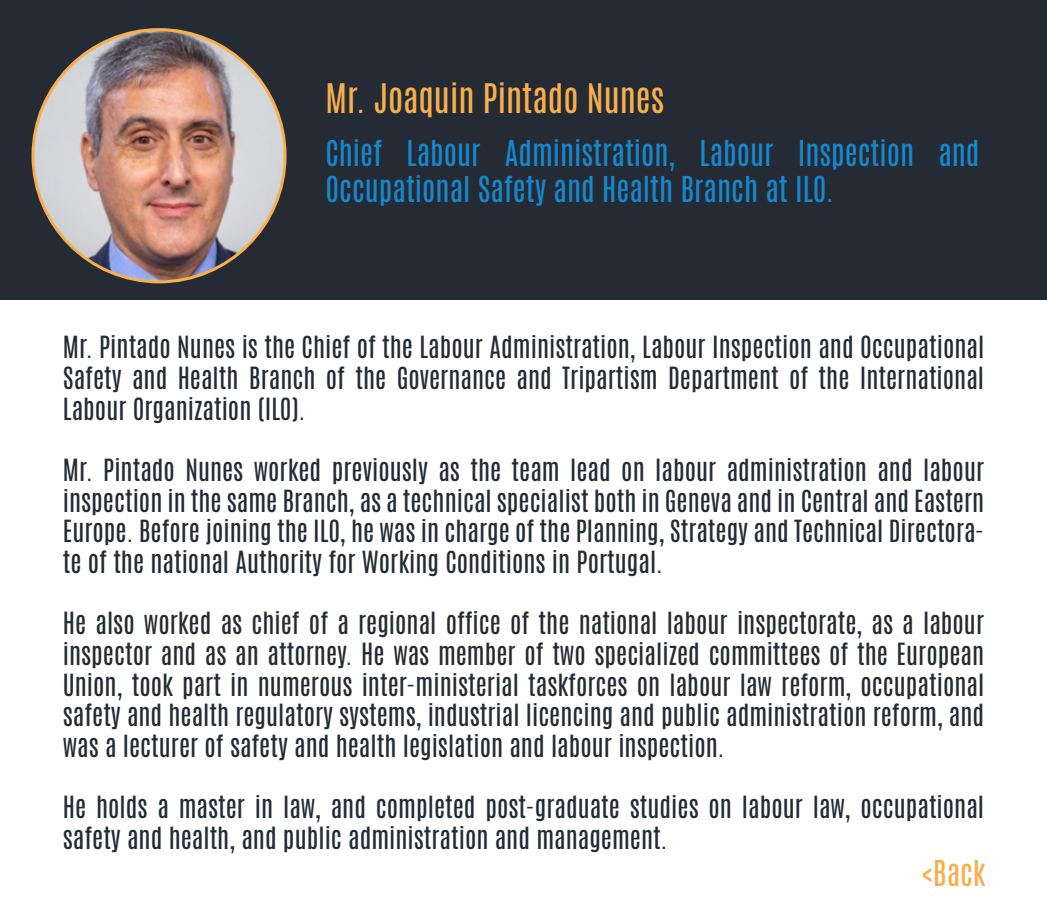
<style>
.page{position:relative;width:1047px;height:916px;background:#fff}
.page>*{position:absolute;margin:0;border:0;box-sizing:border-box;transform-origin:0 0}
.t1{font:33.9px "Antonio";color:#f7af4b}
.t2{font:29.7px/35.7px "Antonio";color:#1787cc}
.t3{font:29.7px "Antonio";color:#f7af4b}
.t4{font:25.5px/30.6px "Antonio";color:#252b35;text-align:justify}
</style>
<div class="page">
<div style="left:0;top:0;width:1047px;height:299px;background:#252b35"></div>
<img style="left:33px;top:30px;width:252px;height:252px;border-radius:126px">
<h1 class="t1" style="left:326px;top:74px;width:340px">Mr. Joaquin Pintado Nunes</h1>
<p class="t2" style="left:326px;top:136px;width:655px">Chief Labour Administration, Labour Inspection and<br>Occupational Safety and Health Branch at ILO.</p>
<p class="t4" style="left:63px;top:332px;width:923px">Mr. Pintado Nunes is the Chief of the Labour Administration, Labour Inspection and Occupational Safety and Health Branch of the Governance and Tripartism Department of the International Labour Organization (ILO).</p>
<p class="t4" style="left:63px;top:455px;width:923px">Mr. Pintado Nunes worked previously as the team lead on labour administration and labour inspection in the same Branch, as a technical specialist both in Geneva and in Central and Eastern Europe. Before joining the ILO, he was in charge of the Planning, Strategy and Technical Directora&shy;te of the national Authority for Working Conditions in Portugal.</p>
<p class="t4" style="left:63px;top:608px;width:923px">He also worked as chief of a regional office of the national labour inspectorate, as a labour inspector and as an attorney. He was member of two specialized committees of the European Union, took part in numerous inter-ministerial taskforces on labour law reform, occupational safety and health regulatory systems, industrial licencing and public administration reform, and was a lecturer of safety and health legislation and labour inspection.</p>
<p class="t4" style="left:63px;top:791px;width:923px">He holds a master in law, and completed post-graduate studies on labour law, occupational safety and health, and public administration and management.</p>
<p class="t3" style="left:922px;top:850px;width:65px">&lt;Back</p>
</div>
